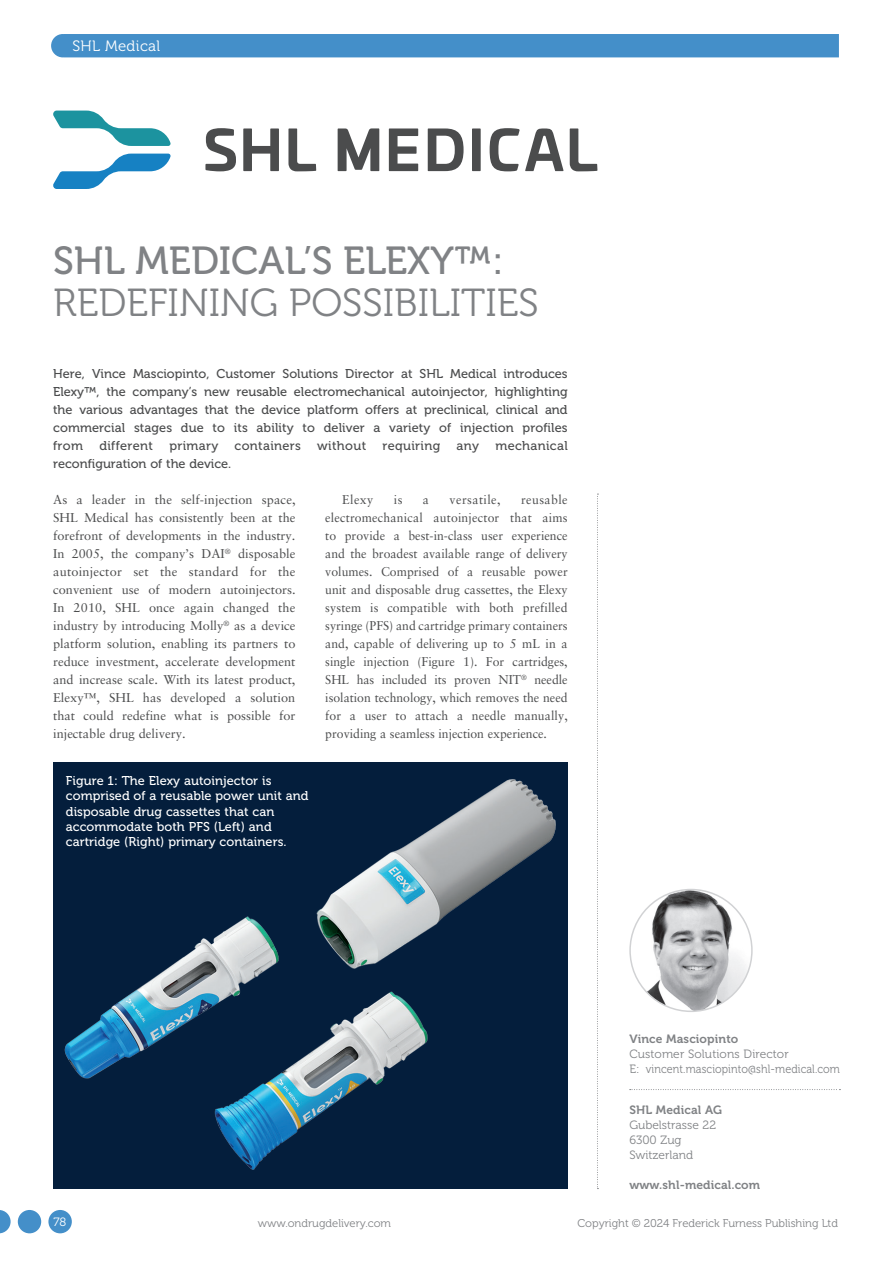
<style>
.page{position:relative;width:893px;height:1263px;background:#fff}
.page>*{position:absolute;margin:0;border:0;box-sizing:border-box;transform-origin:0 0}
.MF_Title{font:39px/42px "Museo 300";color:#808285}
.t1{font:15px "Museo 300";letter-spacing:.025em;color:#fff}
.MF_body{font:12.75px/18px "Sabon LT Pro";color:#4b4c4d;text-align:justify;scale:.96 1}
.MF_body_no_indent{font:12.75px/18px "Sabon LT Pro";color:#4b4c4d;text-align:justify}
.MF_standfirst{font:12.75px/18px "Museo 500";letter-spacing:.01em;color:#4b4c4d;text-align:justify}
.MF_Captions{font:12.75px/15.3px "Museo 500";letter-spacing:.005em;color:#fff}
.MF_body-2{font:12.75px "Sabon LT Pro";letter-spacing:.035em;color:#4b4c4d;scale:.96 1}
.MF_author_box_body_UNDERLINE__Museo_300{font:12px/15px "Museo 300";letter-spacing:.01em;color:#808285}
.MF_author_box_body_BOLD{font:12px "Museo 700";letter-spacing:.01em;color:#808285}
.MF_author_box_body{font:12px "Museo 300";color:#808285}
.t2{font:12px "Museo 300";color:#fff}
.t3{font:11.25px "Museo 300";color:#808285}
.s1{font-family:"Museo 500"}
</style>
<div class="page">
<div style="left:53px;top:762px;width:515px;height:426px;background:#041e3c"></div>
<div style="left:51px;top:34px;width:788px;height:23px;background:#448fc9"></div>
<svg style="left:597px;top:494px;width:1px;height:695px"></svg>
<svg style="left:338px;top:128px;width:41px;height:43px"></svg>
<svg style="left:205px;top:128px;width:31px;height:43px"></svg>
<svg style="left:243px;top:128px;width:36px;height:43px"></svg>
<svg style="left:389px;top:128px;width:29px;height:43px"></svg>
<svg style="left:428px;top:128px;width:36px;height:43px"></svg>
<div style="left:472px;top:128px;width:9px;height:43px;background:#4b4c4d"></div>
<svg style="left:288px;top:128px;width:28px;height:43px"></svg>
<svg style="left:570px;top:128px;width:27px;height:43px"></svg>
<svg style="left:490px;top:128px;width:74px;height:43px"></svg>
<svg style="left:53px;top:111px;width:118px;height:35px"></svg>
<svg style="left:53px;top:154px;width:118px;height:35px"></svg>
<svg style="left:630px;top:1089px;width:210px;height:1px"></svg>
<img style="left:630px;top:889px;width:122px;height:122px;border-radius:61px">
<div style="left:629px;top:889px;width:124px;height:123px;border:2px solid #d1d2d4;border-radius:50%"></div>
<img style="left:64px;top:779px;width:492px;height:391px">
<div style="left:48px;top:1210px;width:24px;height:23px;background:#448fc9;border-radius:50%"></div>
<div style="left:18px;top:1210px;width:23px;height:23px;background:#448fc9;border-radius:50%"></div>
<svg style="left:0;top:1210px;width:11px;height:23px"></svg>
<p class="t1" style="left:72px;top:37px;width:89px">SHL Medical</p>
<p class="MF_Title" style="left:53px;top:240px;width:487px"><span class="s1">SHL MEDICAL’S ELEXY™:<br></span>REDEFINING POSSIBILITIES</p>
<p class="MF_standfirst" style="left:53px;top:365px;width:516px">Here, Vince Masciopinto, Customer Solutions Director at SHL Medical introduces Elexy™, the company’s new reusable electromechanical autoinjector, highlighting the various advantages that the device platform offers at preclinical, clinical and commercial stages due to its ability to deliver a variety of injection profiles from</p>
<p class="MF_standfirst" style="left:99px;top:437px;width:55px">different</p>
<p class="MF_standfirst" style="left:169px;top:437px;width:50px">primary</p>
<p class="MF_standfirst" style="left:235px;top:437px;width:68px">containers</p>
<p class="MF_standfirst" style="left:317px;top:437px;width:50px">without</p>
<p class="MF_standfirst" style="left:382px;top:437px;width:59px">requiring</p>
<p class="MF_standfirst" style="left:457px;top:437px;width:24px">any</p>
<p class="MF_standfirst" style="left:495px;top:437px;width:74px">mechanical</p>
<p class="MF_standfirst" style="left:53px;top:455px;width:180px">reconfiguration of the device.</p>
<p class="MF_body_no_indent" style="left:53px;top:490px;width:244px">As a leader in the self-injection space, SHL Medical has consistently been at the forefront of developments in the industry.<br>In 2005, the company’s DAI<sup>®</sup> disposable autoinjector set the standard for the convenient use of modern autoinjectors.<br>In 2010, SHL once again changed the industry by introducing Molly<sup>®</sup> as a device platform solution, enabling its partners to reduce investment, accelerate development and increase scale. With its latest product, Elexy™, SHL has developed a solution that could redefine what is possible for injectable drug delivery.</p>
<p class="MF_body" style="left:342px;top:490px;width:34px">Elexy</p>
<p class="MF_body" style="left:394px;top:490px;width:10px">is</p>
<p class="MF_body" style="left:423px;top:490px;width:8px">a</p>
<p class="MF_body-2" style="left:450px;top:492px;width:55px">versatile,</p>
<p class="MF_body" style="left:325px;top:490px;width:254px;text-indent:196px">reusable electromechanical autoinjector that aims to provide a best-in-class user experience and the broadest available range of delivery volumes. Comprised of a reusable power unit and disposable drug cassettes, the Elexy system is compatible with both prefilled syringe (PFS) and cartridge primary containers and, capable of delivering up to 5 mL in a single injection (Figure 1). For cartridges, SHL has included its proven NIT<sup>®</sup> needle isolation technology, which removes the need for a user to attach a needle manually, providing a seamless injection experience.</p>
<p class="MF_Captions" style="left:66px;top:773px;width:244px">Figure 1: The Elexy autoinjector is comprised of a reusable power unit and disposable drug cassettes that can accommodate both PFS (Left) and cartridge (Right) primary containers.</p>
<p class="MF_author_box_body_BOLD" style="left:629px;top:1032px;width:110px">Vince Masciopinto</p>
<p class="MF_author_box_body_UNDERLINE__Museo_300" style="left:629px;top:1047px;width:212px">Customer Solutions Director<br>E: vincent.masciopinto@shl-medical.com</p>
<p class="MF_author_box_body_BOLD" style="left:629px;top:1103px;width:94px">SHL Medical AG</p>
<p class="MF_author_box_body" style="left:629px;top:1118px;width:88px">Gubelstrasse 22</p>
<p class="MF_author_box_body" style="left:629px;top:1133px;width:54px">6300 Zug</p>
<p class="MF_author_box_body" style="left:629px;top:1148px;width:65px">Switzerland</p>
<p class="MF_author_box_body_BOLD" style="left:629px;top:1178px;width:132px">www.shl-medical.com</p>
<p class="t2" style="left:53px;top:1215px;width:14px">78</p>
<p class="t3" style="left:258px;top:1217px;width:135px">www.ondrugdelivery.com</p>
<p class="t3" style="left:577px;top:1217px;width:262px">Copyright © 2024 Frederick Furness Publishing Ltd</p>
</div>
